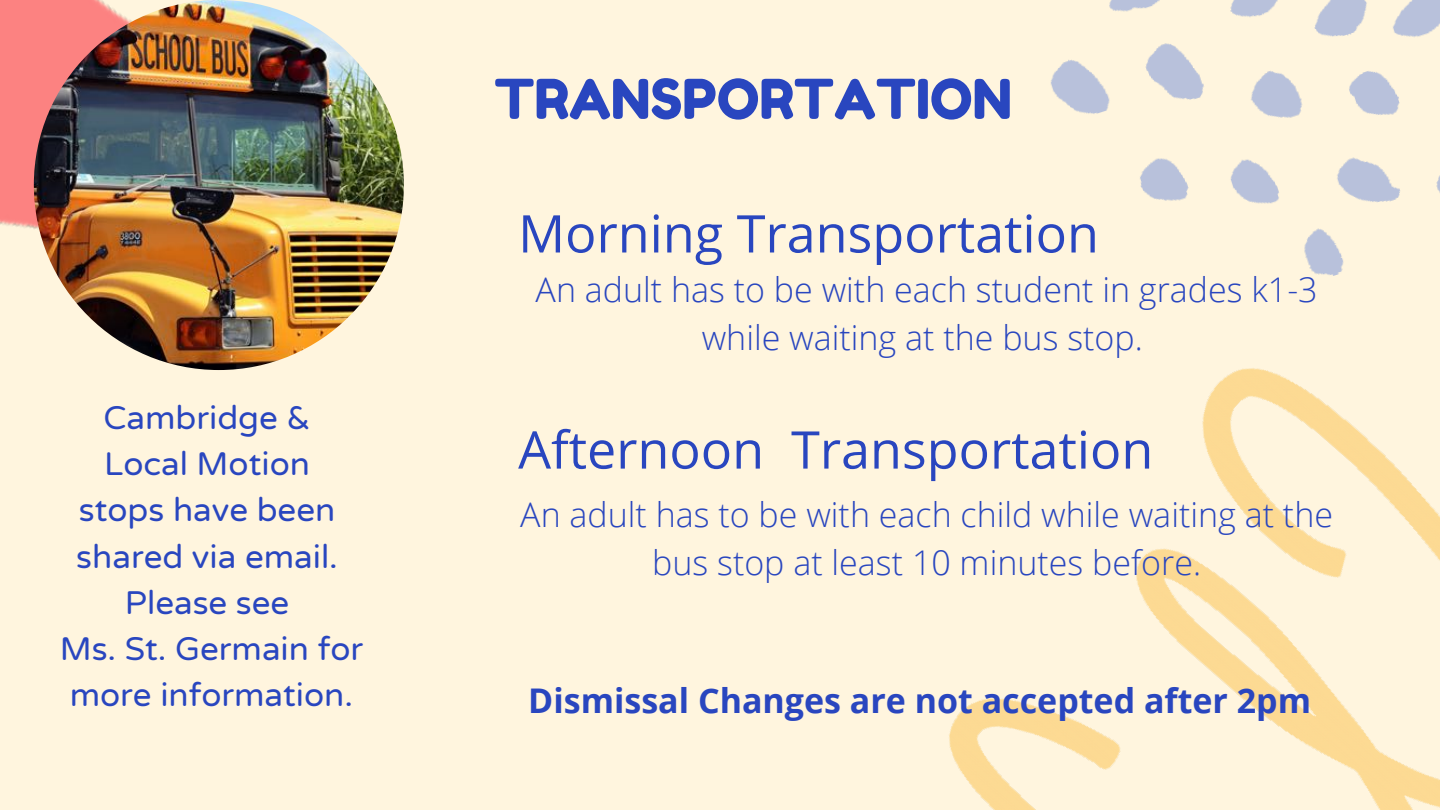
<style>
.page{position:relative;width:1440px;height:810px;background:#fff5de}
.page>*{position:absolute;margin:0;border:0;box-sizing:border-box;transform-origin:0 0}
.t1{font:54.8px "Fredoka One";color:#2946bf}
.t2{font:52px "Open Sans";color:#2946bf}
.t3{font:300 34px/47.2px "Open Sans";color:#2946bf;text-align:center}
.t4{font:700 34px "Open Sans";color:#2946bf}
.t5{font:33.1px/46.3px "Varela Round";color:#2946bf;text-align:center}
</style>
<div class="page">
<img style="left:1050px;top:0;width:390px;height:276px">
<img style="left:0;top:0;width:404px;height:370px">
<img style="left:34px;top:0;width:370px;height:370px;border-radius:50%">
<img style="left:949px;top:368px;width:491px;height:442px">
<p class="t5" style="left:60px;top:395px;width:305px">Cambridge &amp;<br>Local Motion<br>stops have been shared via email.<br>Please see<br>Ms. St. Germain for more information.</p>
<h1 class="t1" style="left:494px;top:66px;width:519px">TRANSPORTATION</h1>
<h2 class="t2" style="left:518px;top:197px;width:582px">Morning Transportation</h2>
<p class="t3" style="left:536px;top:266px;width:784px">An adult has to be with each student in grades k1-3 while waiting at the bus stop.</p>
<h2 class="t2" style="left:518px;top:413px;width:637px">Afternoon Transportation</h2>
<p class="t3" style="left:520px;top:491px;width:814px">An adult has to be with each child while waiting at the bus stop at least 10 minutes before.</p>
<p class="t4" style="left:528px;top:677px;width:784px">Dismissal Changes are not accepted after 2pm</p>
</div>
